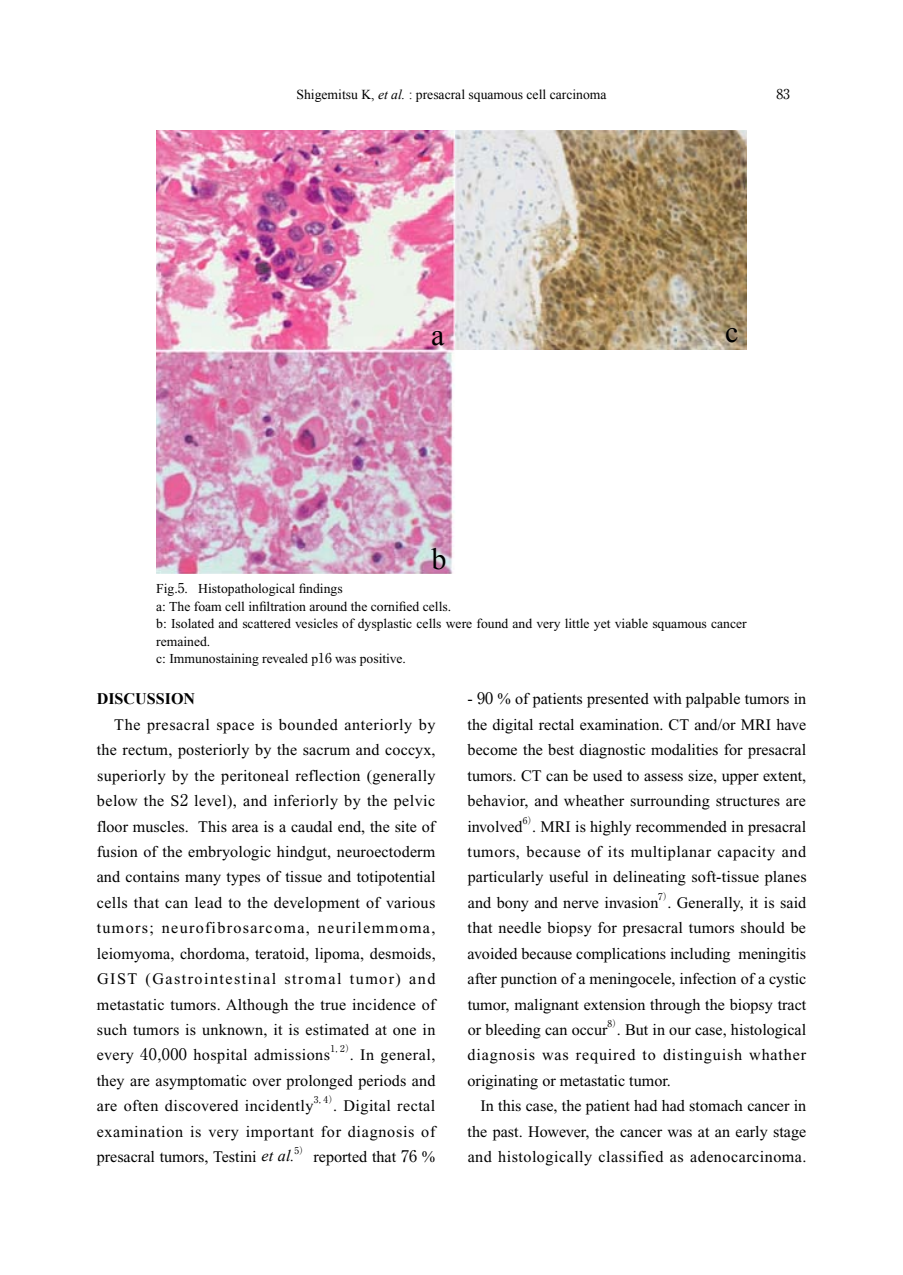
<style>
.page{position:relative;width:903px;height:1275px;background:#fff}
.page>*{position:absolute;margin:0;border:0;box-sizing:border-box;transform-origin:0 0}
.t1{font:30.1px "Times New Roman";color:#000}
.t2{font:16.1px/25.4px "Times New Roman";letter-spacing:.01em;color:#000;text-align:justify}
.t3{font:700 16.1px "Times New Roman";color:#000}
.t4{font:13.65px/17.3px "Times New Roman";color:#000}
.t5{font:13.65px "Ryumin Pro";color:#000}
.t6{font:9.45px "Ryumin Pro";color:#000}
.s1{font-style:italic}
.s2{font-family:"Ryumin Pro"}
</style>
<div class="page">
<img style="left:156px;top:131px;width:300px;height:443px">
<img style="left:456px;top:131px;width:291px;height:219px">
<p class="t4" style="left:296px;top:85px;width:311px">Shigemitsu K, <span class="s1">et al.</span> : presacral squamous cell carcinoma</p>
<p class="t5" style="left:776px;top:84px;width:15px">83</p>
<h1 class="t1" style="left:431px;top:314px;width:15px">a</h1>
<h1 class="t1" style="left:431px;top:538px;width:17px">b</h1>
<h1 class="t1" style="left:725px;top:311px;width:15px">c</h1>
<p class="t4" style="left:156px;top:580px;width:592px">Fig.<span class="s2">5</span>. Histopathological findings<br>a: The foam cell infiltration around the cornified cells.<br>b: Isolated and scattered vesicles of dysplastic cells were found and very little yet viable squamous cancer remained.<br>c: Immunostaining revealed p<span class="s2">16</span> was positive.</p>
<p class="t3" style="left:97px;top:687px;width:100px">DISCUSSION</p>
<p class="t2" style="left:97px;top:712px;width:340px;text-indent:18px">The presacral space is bounded anteriorly by the rectum, posteriorly by the sacrum and coccyx, superiorly by the peritoneal reflection (generally below the S<span class="s2">2</span> level), and inferiorly by the pelvic floor muscles. This area is a caudal end, the site of fusion of the embryologic hindgut, neuroectoderm and contains many types of tissue and totipotential cells that can lead to the development of various tumors; neurofibrosarcoma, neurilemmoma, leiomyoma, chordoma, teratoid, lipoma, desmoids, GIST (Gastrointestinal stromal tumor) and metastatic tumors. Although the true incidence of such tumors is unknown, it is estimated at one in every <span class="s2">40</span>,<span class="s2">000</span> hospital admissions</p>
<p class="t6" style="left:330px;top:1041px;width:26px">1，2）</p>
<p class="t2" style="left:97px;top:1043px;width:340px;text-indent:253px">. In general, they are asymptomatic over prolonged periods and are often discovered incidently</p>
<p class="t6" style="left:314px;top:1092px;width:26px">3，4）</p>
<p class="t2" style="left:97px;top:1093px;width:340px;text-indent:236px">. Digital rectal examination is very important for diagnosis of presacral tumors, Testini <span class="s1">et al.</span><sup>5）</sup> reported that <span class="s2">76</span> %</p>
<p class="t2" style="left:467px;top:687px;width:340px">- <span class="s2">90</span> % of patients presented with palpable tumors in the digital rectal examination. CT and/or MRI have become the best diagnostic modalities for presacral tumors. CT can be used to assess size, upper extent, behavior, and wheather surrounding structures are involved</p>
<p class="t6" style="left:523px;top:813px;width:16px">6）</p>
<p class="t2" style="left:468px;top:814px;width:340px;text-indent:65px">. MRI is highly recommended in presacral tumors, because of its multiplanar capacity and particularly useful in delineating soft-tissue planes and bony and nerve invasion</p>
<p class="t6" style="left:658px;top:889px;width:16px">7）</p>
<p class="t2" style="left:467px;top:890px;width:340px;text-indent:200px">. Generally, it is said that needle biopsy for presacral tumors should be avoided because complications including meningitis after punction of a meningocele, infection of a cystic tumor, malignant extension through the biopsy tract or bleeding can occur</p>
<p class="t6" style="left:607px;top:1016px;width:16px">8）</p>
<p class="t2" style="left:467px;top:1017px;width:340px;text-indent:149px">. But in our case, histological diagnosis was required to distinguish whather originating or metastatic tumor.</p>
<p class="t2" style="left:468px;top:1093px;width:340px;text-indent:13px">In this case, the patient had had stomach cancer in the past. However, the cancer was at an early stage and histologically classified as adenocarcinoma.</p>
</div>
